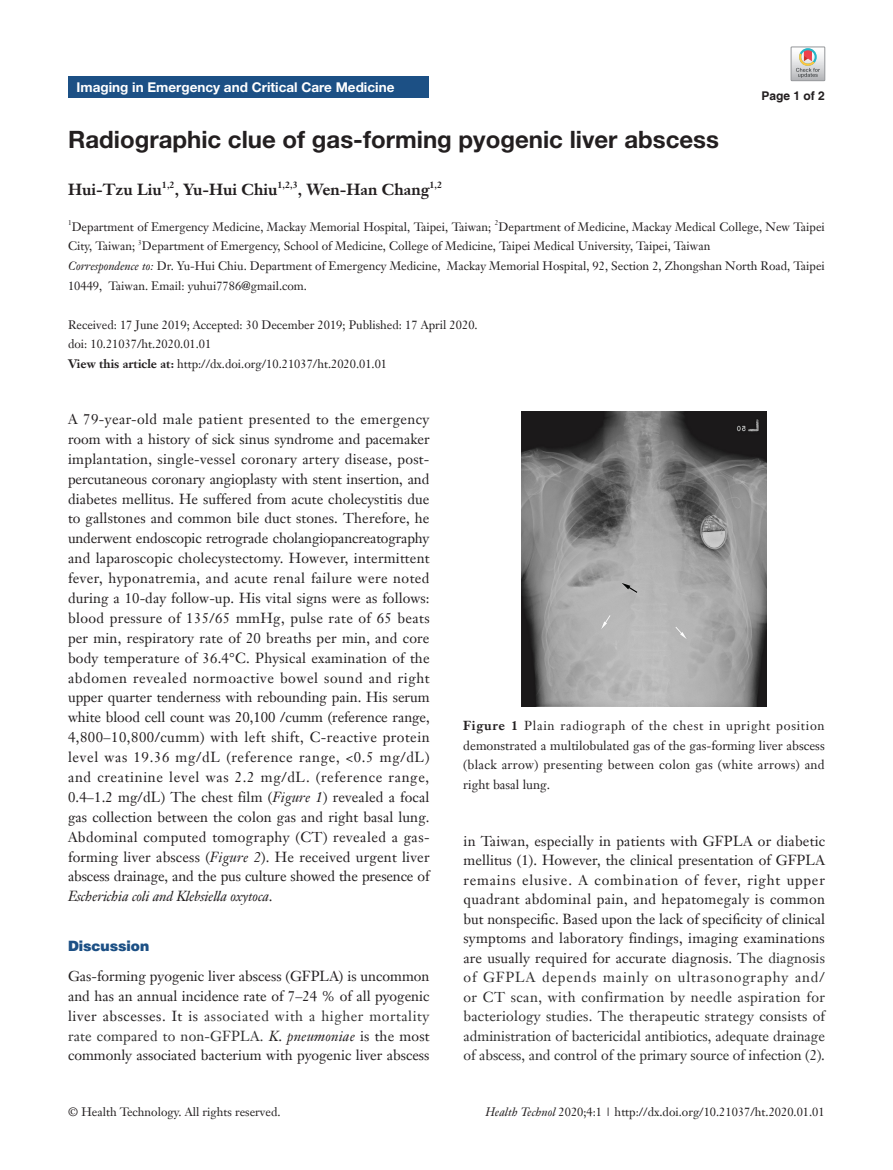
<style>
.page{position:relative;width:893px;height:1170px;background:#fff}
.page>*{position:absolute;margin:0;border:0;box-sizing:border-box;transform-origin:0 0}
.文题{font:700 24px "Helvetica Neue LT Pro";color:#231f20}
.作者{font:700 15.75px "Janson Text LT";color:#231f20}
.t1{font:14.25px/19.8px "Janson Text LT";letter-spacing:-.005em;color:#231f20;text-align:justify}
.t2{font:900 14.25px "Helvetica";color:#1c5085}
.栏目{font:700 13.5px "Helvetica Neue LT Pro";color:#fff}
.t3{font:12.75px/19.5px "Janson Text LT";letter-spacing:.02em;color:#231f20;text-align:justify}
.通讯作者{font:12px/19.5px "Janson Text LT";color:#231f20}
.单位{font:12px "Janson Text LT";color:#231f20}
.doi{font:12px "Janson Text LT";color:#231f20}
.t4{font:700 12px "Helvetica";color:#231f20}
.作者-2{font:700 9.15px "Janson Text LT";color:#231f20}
.单位-2{font:7.05px "Janson Text LT";color:#231f20}
.s1{font-style:italic}
.s2{font-weight:700}
.s3{color:#333}
.s4{color:#2e2e2e}
</style>
<div class="page">
<div style="left:68px;top:77px;width:361px;height:21px;background:#1c5085"></div>
<img style="left:522px;top:412px;width:244px;height:294px">
<svg style="left:791px;top:47px;width:34px;height:34px"></svg>
<p class="栏目" style="left:77px;top:79px;width:319px">Imaging in Emergency and Critical Care Medicine</p>
<p class="文题" style="left:68px;top:124px;width:652px">Radiographic clue of gas-forming pyogenic liver abscess</p>
<p class="作者" style="left:68px;top:179px;width:95px">Hui-Tzu Liu</p>
<p class="作者-2" style="left:162px;top:178px;width:14px">1,2</p>
<p class="作者" style="left:175px;top:179px;width:104px">, Yu-Hui Chiu</p>
<p class="作者-2" style="left:277px;top:178px;width:22px">1,2,3</p>
<p class="作者" style="left:298px;top:179px;width:133px">, Wen-Han Chang</p>
<p class="作者-2" style="left:429px;top:178px;width:14px">1,2</p>
<p class="单位-2" style="left:68px;top:218px;width:5px">1</p>
<p class="单位" style="left:72px;top:219px;width:421px">Department of Emergency Medicine, Mackay Memorial Hospital, Taipei, Taiwan;</p>
<p class="单位-2" style="left:495px;top:218px;width:5px">2</p>
<p class="单位" style="left:498px;top:219px;width:328px">Department of Medicine, Mackay Medical College, New Taipei</p>
<p class="单位" style="left:68px;top:239px;width:69px">City, Taiwan;</p>
<p class="单位-2" style="left:138px;top:238px;width:5px">3</p>
<p class="单位" style="left:142px;top:239px;width:570px">Department of Emergency, School of Medicine, College of Medicine, Taipei Medical University, Taipei, Taiwan</p>
<p class="通讯作者" style="left:68px;top:256px;width:758px"><span class="s1">Correspondence to:</span> Dr. Yu-Hui Chiu. Department of Emergency Medicine, Mackay Memorial Hospital, 92, Section 2, Zhongshan North Road, Taipei<br>10449, Taiwan. Email: yuhui7786@gmail.com.</p>
<p class="通讯作者" style="left:68px;top:314px;width:411px">Received: 17 June 2019; Accepted: 30 December 2019; Published: 17 April 2020.</p>
<p class="doi" style="left:68px;top:336px;width:145px">doi: 10.21037/ht.2020.01.01</p>
<p class="通讯作者" style="left:68px;top:353px;width:321px"><span class="s2">View this article at:</span> http://dx.doi.org/10.21037/ht.2020.01.01</p>
<p class="t4" style="left:762px;top:88px;width:65px">Page 1 of 2</p>
<p class="t1" style="left:68px;top:409px;width:363px">A 79-year-old male patient presented to the emergency room with a history of sick sinus syndrome and pacemaker implantation, single-vessel coronary artery disease, post&shy;percutaneous coronary angioplasty with stent insertion, and diabetes mellitus. He suffered from acute cholecystitis due to gallstones and common bile duct stones. Therefore, he underwent endoscopic retrograde cholangiopancreatography and laparoscopic cholecystectomy. However, intermittent fever, hyponatremia, and acute renal failure were noted during a 10-day follow-up. His vital signs were as follows: blood pressure of 135/65 mmHg, pulse rate of 65 beats per min, respiratory rate of 20 breaths per min, and core body temperature of 36.4°C. Physical examination of the abdomen revealed normoactive bowel sound and right upper quarter tenderness with rebounding pain. His serum white blood cell count was 20,100 /cumm (reference range, 4,800–10,800/cumm) with left shift, C-reactive protein level was 19.36 mg/dL (reference range, &lt;0.5 mg/dL) and creatinine level was 2.2 mg/dL. (reference range, 0.4–1.2 mg/dL) The chest film (<span class="s1">Figure 1</span>) revealed a focal gas collection between the colon gas and right basal lung.<br>Abdominal computed tomography (CT) revealed a gas&shy;forming liver abscess (<span class="s1">Figure 2</span>). He received urgent liver abscess drainage, and the pus culture showed the presence of <span class="s1">Escherichia coli and Klebsiella oxytoca</span>.</p>
<p class="t2" style="left:68px;top:936px;width:83px">Discussion</p>
<p class="t1" style="left:68px;top:965px;width:363px">Gas-forming pyogenic liver abscess (GFPLA) is uncommon and has an annual incidence rate of 7–24 % of all pyogenic liver abscesses. It is <span class="s3">associated with a higher mortality rate compared to non-GFPLA.</span> <span class="s1">K</span>. <span class="s1">pneumoniae</span> is the most commonly associated bacterium with pyogenic liver abscess</p>
<p class="t3" style="left:463px;top:716px;width:363px"><span class="s2">Figure 1</span> Plain radiograph of the chest in upright position demonstrated a multilobulated gas of the gas-forming liver abscess (black arrow) presenting between colon gas (white arrows) and right basal lung.</p>
<p class="t1" style="left:463px;top:830px;width:363px">in Taiwan, especially in patients with GFPLA or diabetic mellitus (1). However, the clinical presentation of GFPLA remains elusive. A combination of fever, right upper quadrant abdominal pain, and hepatomegaly is common but nonspecific. Based upon the lack of specificity of clinical symptoms and laboratory findings, imaging examinations are usually required for accurate diagnosis. <span class="s4">The diagnosis of GFPLA depends mainly on ultrasonography and/ or CT scan, with confirmation by needle aspiration for bacteriology studies. The therapeutic strategy consists of administration of bactericidal antibiotics, adequate drainage of abscess, and control of the primary source of infection (2).</span></p>
<p class="通讯作者" style="left:68px;top:1102px;width:214px">© Health Technology. All rights reserved.</p>
<p class="通讯作者" style="left:485px;top:1102px;width:341px"><span class="s1">Health Technol</span> 2020;4:1 | http://dx.doi.org/10.21037/ht.2020.01.01</p>
</div>
